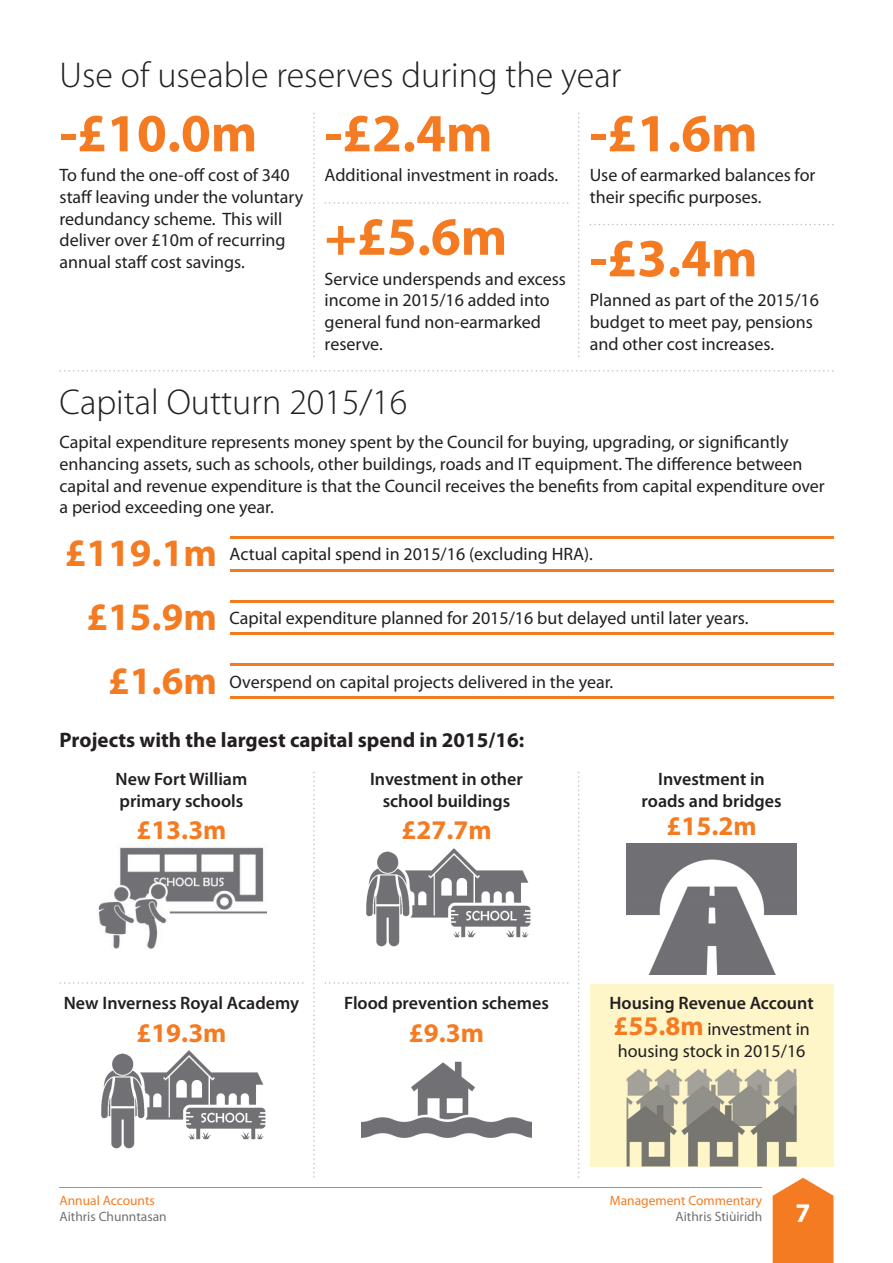
<style>
.page{position:relative;width:893px;height:1263px;background:#fff}
.page>*{position:absolute;margin:0;border:0;box-sizing:border-box;transform-origin:0 0}
.t1{font:700 54px "Myriad Pro";color:#f47b21}
.t2{font:300 36px "Myriad Pro";color:#231f20}
.t3{font:700 27px "Myriad Pro";color:#f47b21}
.t4{font:700 27px "Myriad Pro";color:#fff}
.t5{font:700 21px "Myriad Pro";color:#231f20}
.t6{font:18px/21.6px "Myriad Pro";color:#231f20}
.t7{font:600 18px/21.6px "Myriad Pro";color:#231f20}
.t8{font:18px "Myriad Pro";color:#211b0f}
.t9{font:13.5px "Myriad Pro";color:#f47b21}
.t10{font:13.5px "Myriad Pro";color:#717074}
.s1{font-weight:700;font-size:39px;color:#f47b21}
.s2{font-weight:700;font-size:27px;color:#f47b21}
.s3{font-weight:400}
</style>
<div class="page">
<hr style="left:60px;top:1188px;width:702px;height:1px;background:#f47b21">
<svg style="left:325px;top:202px;width:243px;height:2px"></svg>
<svg style="left:590px;top:224px;width:243px;height:1px"></svg>
<svg style="left:60px;top:370px;width:773px;height:2px"></svg>
<hr style="left:230px;top:536px;width:603px;height:3px;background:#f47b21">
<hr style="left:230px;top:569px;width:603px;height:3px;background:#f47b21">
<hr style="left:230px;top:600px;width:603px;height:3px;background:#f47b21">
<hr style="left:230px;top:632px;width:603px;height:3px;background:#f47b21">
<hr style="left:230px;top:663px;width:603px;height:3px;background:#f47b21">
<hr style="left:230px;top:696px;width:603px;height:3px;background:#f47b21">
<svg style="left:60px;top:982px;width:243px;height:2px"></svg>
<img style="left:98px;top:847px;width:168px;height:102px">
<img style="left:101px;top:1050px;width:165px;height:99px">
<svg style="left:325px;top:982px;width:243px;height:2px"></svg>
<img style="left:366px;top:848px;width:165px;height:99px">
<img style="left:361px;top:1061px;width:170px;height:77px">
<div style="left:590px;top:984px;width:243px;height:183px;background:#fef5c9"></div>
<img style="left:626px;top:843px;width:171px;height:132px">
<img style="left:626px;top:1068px;width:171px;height:98px">
<svg style="left:313px;top:113px;width:2px;height:244px"></svg>
<svg style="left:578px;top:113px;width:1px;height:244px"></svg>
<svg style="left:773px;top:1178px;width:60px;height:85px;background:#f58837"></svg>
<svg style="left:313px;top:772px;width:2px;height:406px"></svg>
<svg style="left:578px;top:772px;width:1px;height:406px"></svg>
<h2 class="t2" style="left:60px;top:61px;width:563px">Use of useable reserves during the year</h2>
<h1 class="t1" style="left:60px;top:113px;width:199px">-£10.0m</h1>
<p class="t6" style="left:60px;top:166px;width:245px">To fund the one-off cost of 340 staff leaving under the voluntary redundancy scheme. This will deliver over £10m of recurring annual staff cost savings.</p>
<h1 class="t1" style="left:325px;top:113px;width:169px">-£2.4m</h1>
<p class="t6" style="left:325px;top:166px;width:235px">Additional investment in roads.</p>
<h1 class="t1" style="left:325px;top:216px;width:184px">+£5.6m</h1>
<p class="t6" style="left:325px;top:269px;width:243px">Service underspends and excess income in 2015/16 added into general fund non-earmarked reserve.</p>
<h1 class="t1" style="left:590px;top:113px;width:169px">-£1.6m</h1>
<p class="t6" style="left:590px;top:166px;width:227px">Use of earmarked balances for their specific purposes.</p>
<h1 class="t1" style="left:590px;top:238px;width:169px">-£3.4m</h1>
<p class="t6" style="left:590px;top:291px;width:231px">Planned as part of the 2015/16 budget to meet pay, pensions and other cost increases.</p>
<h2 class="t2" style="left:60px;top:388px;width:349px">Capital Outturn 2015/16</h2>
<p class="t6" style="left:60px;top:433px;width:767px">Capital expenditure represents money spent by the Council for buying, upgrading, or significantly enhancing assets, such as schools, other buildings, roads and IT equipment. The difference between capital and revenue expenditure is that the Council receives the benefits from capital expenditure over a period exceeding one year.</p>
<p class="t6" style="left:65px;top:544px;width:529px"><span class="s1">£119.1m</span> Actual capital spend in 2015/16 (excluding HRA).</p>
<p class="t6" style="left:87px;top:608px;width:663px"><span class="s1">£15.9m</span> Capital expenditure planned for 2015/16 but delayed until later years.</p>
<p class="t6" style="left:108px;top:672px;width:507px"><span class="s1">£1.6m</span> Overspend on capital projects delivered in the year.</p>
<p class="t5" style="left:60px;top:732px;width:466px">Projects with the largest capital spend in 2015/16:</p>
<p class="t7" style="left:116px;top:770px;width:133px">New Fort William primary schools</p>
<h3 class="t3" style="left:136px;top:820px;width:92px">£13.3m</h3>
<p class="t7" style="left:370px;top:770px;width:154px;text-align:center">Investment in other school buildings</p>
<h3 class="t3" style="left:401px;top:820px;width:92px">£27.7m</h3>
<p class="t7" style="left:642px;top:770px;width:141px;text-align:center">Investment in roads and bridges</p>
<h3 class="t3" style="left:666px;top:816px;width:92px">£15.2m</h3>
<p class="t7" style="left:64px;top:994px;width:237px">New Inverness Royal Academy</p>
<h3 class="t3" style="left:136px;top:1022px;width:92px">£19.3m</h3>
<p class="t7" style="left:344px;top:994px;width:206px">Flood prevention schemes</p>
<h3 class="t3" style="left:409px;top:1022px;width:77px">£9.3m</h3>
<p class="t9" style="left:60px;top:1195px;width:97px">Annual Accounts</p>
<p class="t10" style="left:60px;top:1211px;width:109px">Aithris Chunntasan</p>
<p class="t7" style="left:609px;top:991px;width:206px;line-height:25.8px">Housing Revenue Account <span class="s2">£55.8m</span> <span class="s3">investment in</span></p>
<p class="t6" style="left:618px;top:1041px;width:189px">housin stock in 2015/16</p>
<p class="t8" style="left:669px;top:1044px;width:12px">g</p>
<p class="t9" style="left:610px;top:1195px;width:154px">Management Commentary</p>
<p class="t10" style="left:675px;top:1211px;width:88px">Aithris Stiùiridh</p>
<h3 class="t4" style="left:795px;top:1202px;width:16px">7</h3>
</div>
